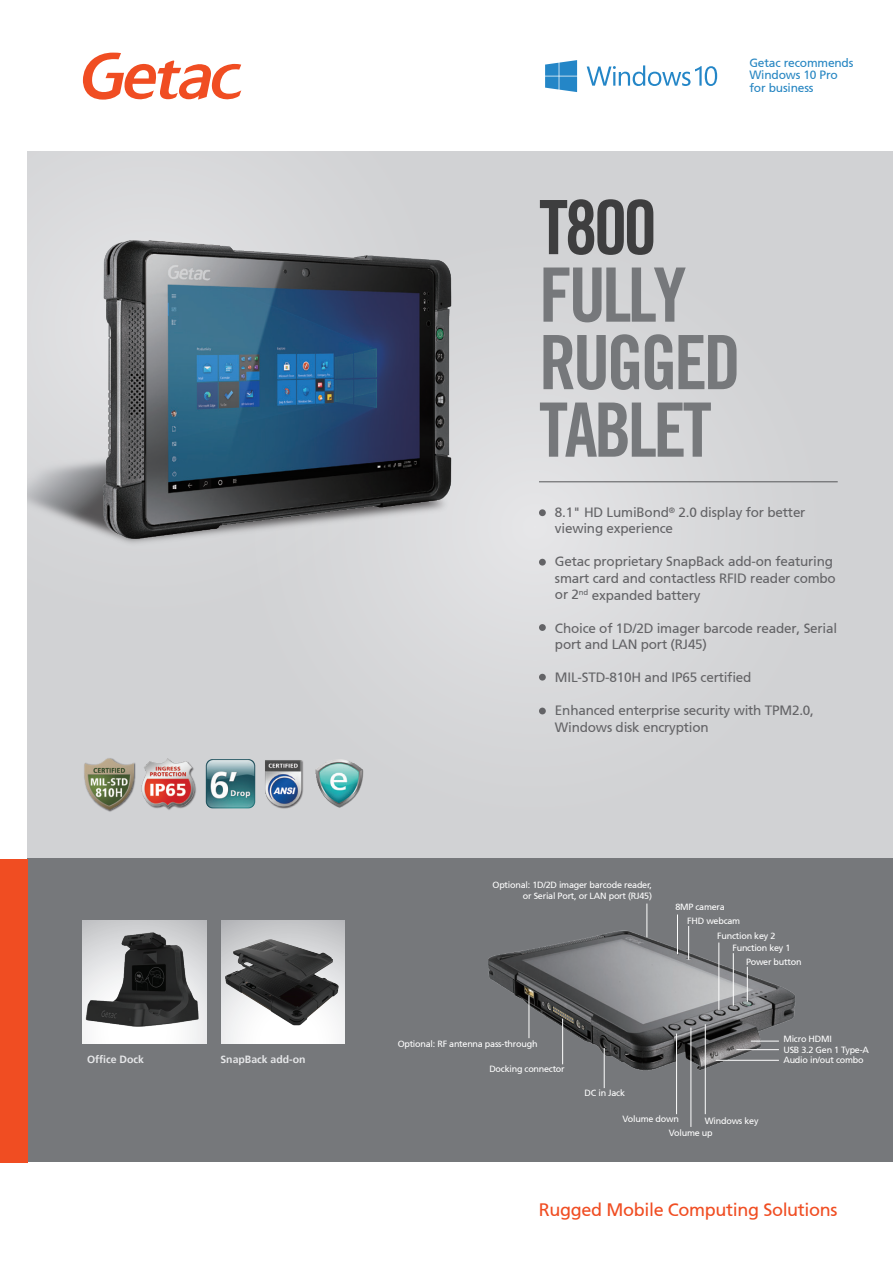
<style>
.page{position:relative;width:893px;height:1263px;background:#fff}
.page>*{position:absolute;margin:0;border:0;box-sizing:border-box;transform-origin:0 0}
.t1{font:700 condensed 75px/67.5px "Trade Gothic No.20";letter-spacing:-.05em;color:#76787b}
.t2{font:700 condensed 75px "Trade Gothic No.20";color:#3e3e3f}
.t3{font:18px "Frutiger 55 Roman";letter-spacing:-.02em;color:#f04d22}
.t4{font:13.5px/16.5px "Frutiger 55 Roman";letter-spacing:-.015em;color:#636366}
.t5{font:12px/12.8px "Frutiger 55 Roman";letter-spacing:-.015em;color:#2786c2}
.t6{font:700 10.5px "Frutiger 65";color:#e6e7e9}
.t7{font:9px/10.8px "Frutiger 55 Roman";letter-spacing:-.025em;color:#fff}
</style>
<div class="page">
<div style="left:28px;top:152px;width:865px;height:707px;background:#d1d2d4"></div>
<div style="left:28px;top:200px;width:166px;height:194px;background:#dcdcde"></div>
<div style="left:222px;top:215px;width:624px;height:623px;background:#d5d6d8;border-radius:50%"></div>
<img style="left:28px;top:394px;width:25px;height:119px">
<img style="left:53px;top:208px;width:449px;height:387px">
<div style="left:28px;top:859px;width:865px;height:303px;background:#76787b"></div>
<div style="left:0;top:859px;width:28px;height:303px;background:#f04d22"></div>
<svg style="left:221px;top:920px;width:123px;height:124px;background:#e0e0e2"></svg>
<svg style="left:83px;top:920px;width:123px;height:124px;background:#e9e9ea"></svg>
<svg style="left:83px;top:53px;width:158px;height:47px"></svg>
<div style="left:539px;top:509px;width:7px;height:7px;background:#636366;border-radius:50%"></div>
<div style="left:539px;top:559px;width:7px;height:7px;background:#636366;border-radius:50%"></div>
<div style="left:539px;top:624px;width:7px;height:7px;background:#636366;border-radius:50%"></div>
<div style="left:539px;top:674px;width:7px;height:7px;background:#636366;border-radius:50%"></div>
<div style="left:539px;top:708px;width:7px;height:6px;background:#636366;border-radius:50%"></div>
<hr style="left:539px;top:481px;width:299px;height:1px;background:#57585a">
<img style="left:206px;top:759px;width:49px;height:50px">
<img style="left:141px;top:758px;width:65px;height:52px">
<img style="left:315px;top:759px;width:49px;height:49px">
<img style="left:255px;top:760px;width:48px;height:49px">
<img style="left:82px;top:925px;width:125px;height:109px">
<img style="left:221px;top:928px;width:123px;height:106px">
<img style="left:488px;top:911px;width:307px;height:181px">
<hr style="left:646px;top:903px;width:1px;height:34px;background:#fff">
<hr style="left:677px;top:914px;width:1px;height:40px;background:#fff">
<hr style="left:688px;top:926px;width:1px;height:34px;background:#fff">
<hr style="left:705px;top:1024px;width:1px;height:90px;background:#fff">
<hr style="left:747px;top:967px;width:1px;height:35px;background:#fff">
<hr style="left:733px;top:953px;width:1px;height:53px;background:#fff">
<hr style="left:718px;top:942px;width:1px;height:68px;background:#fff">
<hr style="left:690px;top:1027px;width:1px;height:100px;background:#fff">
<hr style="left:676px;top:1033px;width:1px;height:81px;background:#fff">
<hr style="left:716px;top:1060px;width:63px;height:1px;background:#fff">
<hr style="left:736px;top:1049px;width:43px;height:1px;background:#fff">
<svg style="left:751px;top:1041px;width:28px;height:1px"></svg>
<hr style="left:604px;top:1048px;width:1px;height:40px;background:#fff">
<hr style="left:562px;top:1018px;width:1px;height:46px;background:#fff">
<hr style="left:529px;top:995px;width:1px;height:43px;background:#fff">
<svg style="left:545px;top:60px;width:32px;height:32px"></svg>
<svg style="left:587px;top:65px;width:130px;height:21px"></svg>
<img style="left:104px;top:763px;width:32px;height:49px">
<img style="left:84px;top:758px;width:49px;height:51px">
<p class="t6" style="left:87px;top:1053px;width:58px">Office Dock</p>
<p class="t6" style="left:220px;top:1053px;width:87px">SnapBack add-on</p>
<p class="t5" style="left:749px;top:56px;width:105px">Getac recommends<br>Windows 10 Pro for business</p>
<h1 class="t2" style="left:539px;top:182px;width:119px">T800</h1>
<h1 class="t1" style="left:539px;top:261px;width:204px">FULLY<br>RUGGED<br>TABLET</h1>
<p class="t4" style="left:555px;top:504px;width:252px">8.1" HD LumiBond<sup>®</sup> 2.0 display for better viewing experience</p>
<p class="t4" style="left:555px;top:554px;width:282px">Getac proprietary SnapBack add-on featuring smart card and contactless RFID reader combo or 2<sup>nd</sup> expanded battery</p>
<p class="t4" style="left:555px;top:620px;width:284px">Choice of 1D/2D imager barcode reader, Serial port and LAN port (RJ45)</p>
<p class="t4" style="left:555px;top:669px;width:198px">MIL-STD-810H and IP65 certified</p>
<p class="t4" style="left:555px;top:702px;width:260px">Enhanced enterprise security with TPM2.0,<br>Windows disk encryption</p>
<p class="t7" style="left:493px;top:879px;width:161px;text-align:right">Optional: 1D/2D imager barcode reader, or Serial Port, or LAN port (RJ45)</p>
<p class="t7" style="left:687px;top:901px;width:54px;line-height:13.2px;text-indent:-12px">8MP camera<br>FHD webcam</p>
<p class="t7" style="left:732px;top:942px;width:60px">Function key 1</p>
<p class="t7" style="left:717px;top:931px;width:60px">Function key 2</p>
<p class="t7" style="left:746px;top:956px;width:57px">Power button</p>
<p class="t7" style="left:398px;top:1038px;width:141px">Optional: RF antenna pass-through</p>
<p class="t7" style="left:489px;top:1063px;width:77px">Docking connector</p>
<p class="t7" style="left:585px;top:1087px;width:42px">DC in Jack</p>
<p class="t7" style="left:783px;top:1034px;width:87px;line-height:10.4px">Micro HDMI<br>USB 3.2 Gen 1 Type-A</p>
<p class="t7" style="left:783px;top:1055px;width:82px">Audio in/out combo</p>
<p class="t7" style="left:623px;top:1114px;width:58px">Volume down</p>
<p class="t7" style="left:669px;top:1115px;width:91px;line-height:11.7px;text-indent:36px">Windows key<br>Volume up</p>
<h2 class="t3" style="left:539px;top:1199px;width:300px">Rugged Mobile Computing Solutions</h2>
</div>
